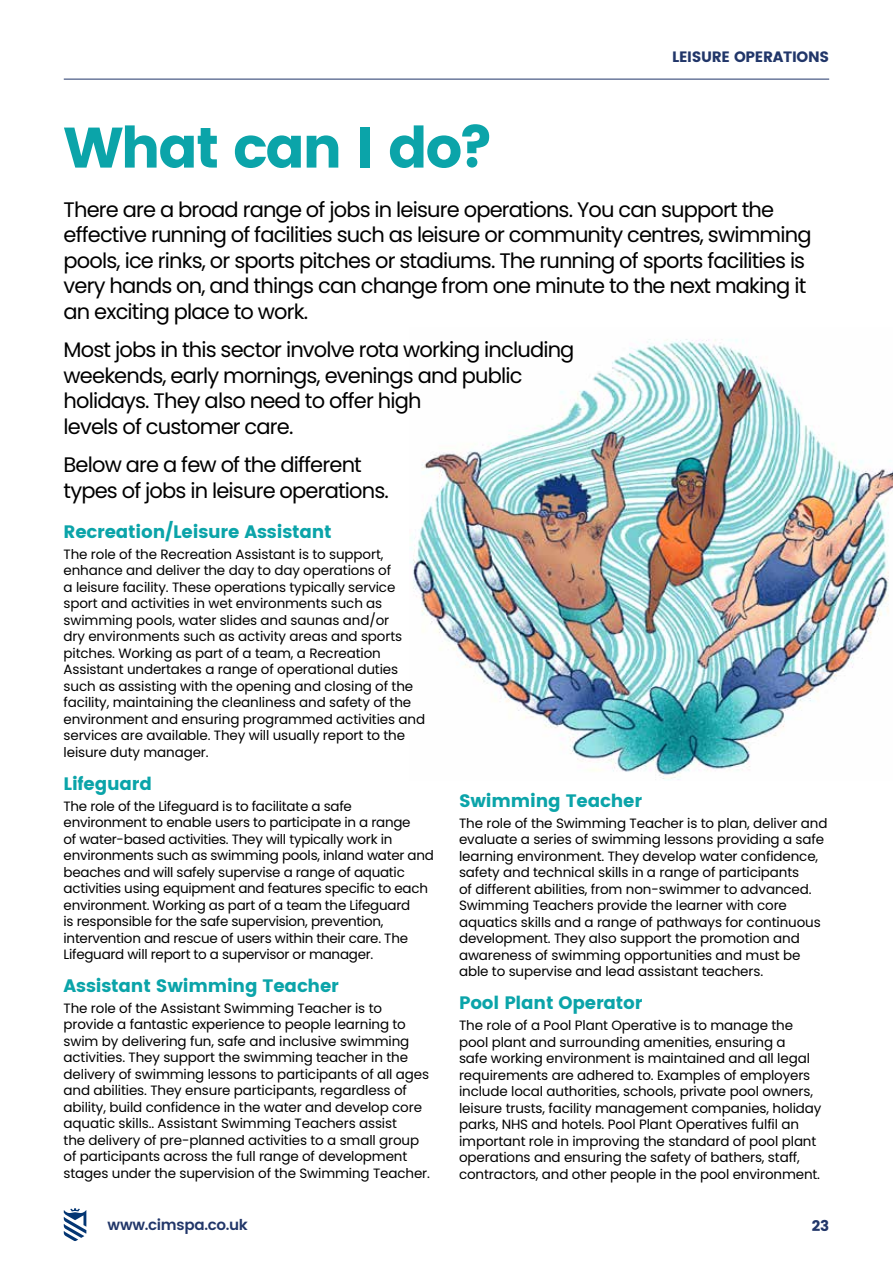
<style>
.page{position:relative;width:893px;height:1263px;background:#fff}
.page>*{position:absolute;margin:0;border:0;box-sizing:border-box;transform-origin:0 0}
.t1{font:57px "Poppins";letter-spacing:-.045em;color:#0ba4a9}
.t2{font:21px/25.5px "Poppins";letter-spacing:-.04em;color:#000}
.t3{font:18px "Poppins";letter-spacing:-.01em;color:#0ba4a9}
.t4{font:15px "Poppins";letter-spacing:-.02em;color:#213669}
.t5{font:600 15px "Poppins";letter-spacing:-.02em;color:#213669}
.t6{font:13.5px/16.5px "Poppins";letter-spacing:-.01em;color:#000}
</style>
<div class="page">
<img style="left:411px;top:339px;width:482px;height:441px">
<svg style="left:64px;top:1208px;width:22px;height:33px"></svg>
<hr style="left:64px;top:79px;width:765px;height:1px;background:#213669">
<h1 class="t1" style="left:64px;top:115px;width:432px">What can I do?</h1>
<p class="t4" style="left:672px;top:48px;width:159px">LEISURE OPERATIONS</p>
<p class="t2" style="left:64px;top:197px;width:749px">There are a broad range of jobs in leisure operations. You can support the effective running of facilities such as leisure or community centres, swimming pools, ice rinks, or sports pitches or stadiums. The running of sports facilities is very hands on, and things can change from one minute to the next making it an exciting place to work.</p>
<h2 class="t2" style="left:64px;top:337px;width:512px">Most jobs in this sector involve rota working including weekends, early mornings, evenings and public holidays. They also need to offer high<br>levels of customer care.</h2>
<h2 class="t2" style="left:64px;top:452px;width:327px">Below are a few of the different types of jobs in leisure operations.</h2>
<h3 class="t3" style="left:64px;top:521px;width:270px">Recreation/Leisure Assistant</h3>
<p class="t6" style="left:64px;top:546px;width:363px">The role of the Recreation Assistant is to support, enhance and deliver the day to day operations of<br>a leisure facility. These operations typically service sport and activities in wet environments such as swimming pools, water slides and saunas and/or<br>dry environments such as activity areas and sports pitches. Working as part of a team, a Recreation Assistant undertakes a range of operational duties such as assisting with the opening and closing of the facility, maintaining the cleanliness and safety of the environment and ensuring programmed activities and services are available. They will usually report to the leisure duty manager.</p>
<h3 class="t3" style="left:64px;top:773px;width:90px">Lifeguard</h3>
<p class="t6" style="left:64px;top:798px;width:372px">The role of the Lifeguard is to facilitate a safe environment to enable users to participate in a range<br>of water-based activities. They will typically work in environments such as swimming pools, inland water and beaches and will safely supervise a range of aquatic activities using equipment and features specific to each environment. Working as part of a team the Lifeguard<br>is responsible for the safe supervision, prevention, intervention and rescue of users within their care. The Lifeguard will report to a supervisor or manager.</p>
<h3 class="t3" style="left:64px;top:975px;width:277px">Assistant Swimming Teacher</h3>
<p class="t6" style="left:64px;top:1000px;width:368px">The role of the Assistant Swimming Teacher is to provide a fantastic experience to people learning to swim by delivering fun, safe and inclusive swimming activities. They support the swimming teacher in the delivery of swimming lessons to participants of all ages and abilities. They ensure participants, regardless of ability, build confidence in the water and develop core aquatic skills.. Assistant Swimming Teachers assist<br>the delivery of pre-planned activities to a small group of participants across the full range of development stages under the supervision of the Swimming Teacher.</p>
<h3 class="t3" style="left:459px;top:790px;width:184px">Swimming Teacher</h3>
<p class="t6" style="left:459px;top:815px;width:370px">The role of the Swimming Teacher is to plan, deliver and evaluate a series of swimming lessons providing a safe learning environment. They develop water confidence, safety and technical skills in a range of participants<br>of different abilities, from non-swimmer to advanced.<br>Swimming Teachers provide the learner with core aquatics skills and a range of pathways for continuous development. They also support the promotion and awareness of swimming opportunities and must be able to supervise and lead assistant teachers.</p>
<h3 class="t3" style="left:459px;top:993px;width:185px">Pool Plant Operator</h3>
<p class="t6" style="left:459px;top:1017px;width:364px">The role of a Pool Plant Operative is to manage the pool plant and surrounding amenities, ensuring a<br>safe working environment is maintained and all legal requirements are adhered to. Examples of employers include local authorities, schools, private pool owners, leisure trusts, facility management companies, holiday parks, NHS and hotels. Pool Plant Operatives fulfil an important role in improving the standard of pool plant operations and ensuring the safety of bathers, staff, contractors, and other people in the pool environment.</p>
<p class="t5" style="left:108px;top:1213px;width:142px">www.cimspa.co.uk</p>
<p class="t4" style="left:812px;top:1217px;width:19px">23</p>
</div>
